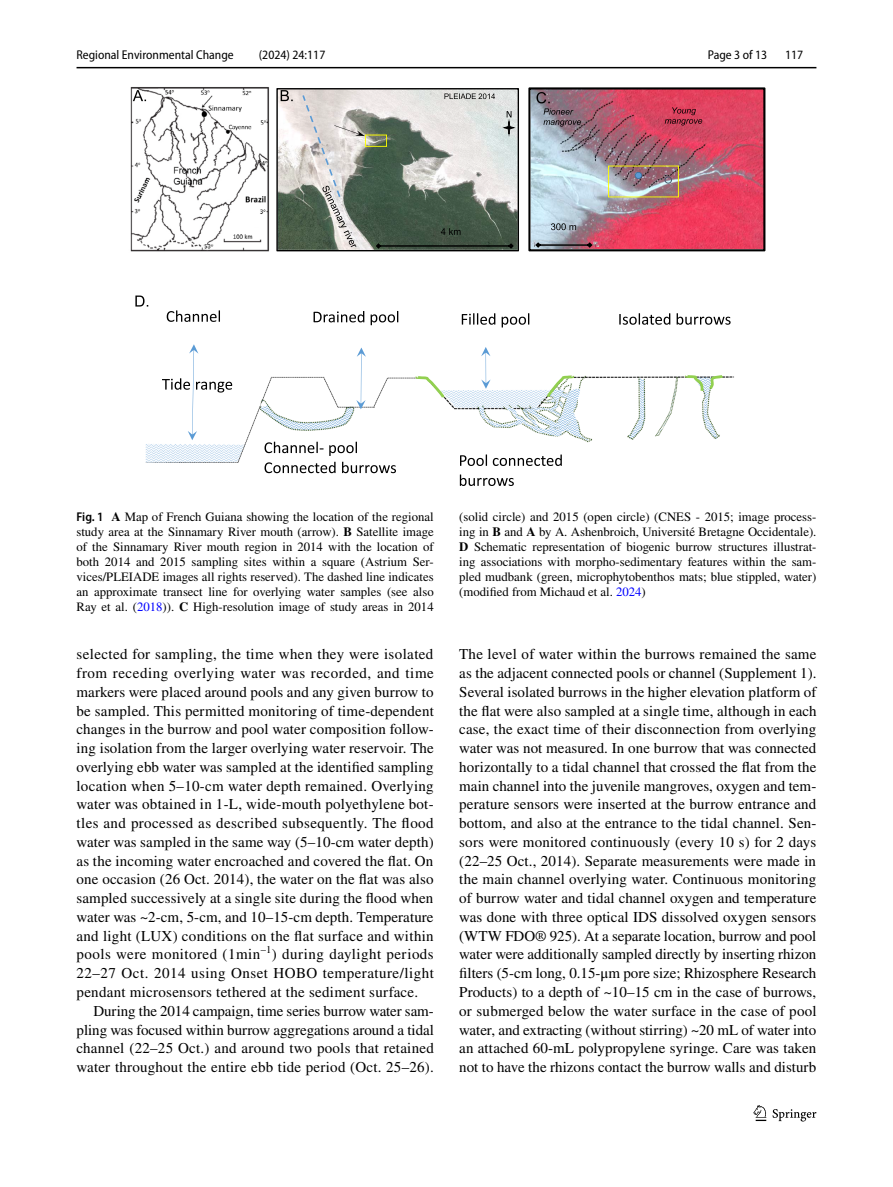
<style>
.page{position:relative;width:893px;height:1187px;background:#fff}
.page>*{position:absolute;margin:0;border:0;box-sizing:border-box;transform-origin:0 0}
.t1{font:15px/18.8px "STIX";letter-spacing:.015em;color:#000;text-align:justify}
.t2{font:12.75px/15px "STIX";color:#000;text-align:justify}
.t3{font:semi-condensed 12.75px "Myriad Pro";color:#000}
.s1{font-family:"Myriad Pro";font-weight:600;font-stretch:semi-condensed}
.s2{font-weight:700}
.s3{color:#00f}
</style>
<div class="page">
<hr style="left:77px;top:67px;width:739px;height:1px;background:#000">
<svg style="left:753px;top:1105px;width:13px;height:15px"></svg>
<svg style="left:773px;top:1109px;width:43px;height:12px"></svg>
<img style="left:130px;top:87px;width:633px;height:375px">
<img style="left:528px;top:87px;width:237px;height:164px">
<svg style="left:133px;top:90px;width:13px;height:11px"></svg>
<svg style="left:167px;top:310px;width:53px;height:12px"></svg>
<svg style="left:356px;top:347px;width:10px;height:62px"></svg>
<svg style="left:481px;top:347px;width:10px;height:42px"></svg>
<svg style="left:462px;top:313px;width:269px;height:14px"></svg>
<svg style="left:460px;top:454px;width:102px;height:12px"></svg>
<svg style="left:460px;top:474px;width:54px;height:12px"></svg>
<svg style="left:314px;top:311px;width:84px;height:14px"></svg>
<svg style="left:265px;top:441px;width:131px;height:32px"></svg>
<svg style="left:162px;top:344px;width:70px;height:96px"></svg>
<svg style="left:685px;top:375px;width:38px;height:16px"></svg>
<svg style="left:415px;top:376px;width:29px;height:21px"></svg>
<svg style="left:547px;top:375px;width:27px;height:22px"></svg>
<svg style="left:135px;top:295px;width:13px;height:11px"></svg>
<svg style="left:276px;top:88px;width:243px;height:163px;background:#989f96"></svg>
<p class="t3" style="left:77px;top:48px;width:159px">Regional Environmental Change</p>
<p class="t3" style="left:259px;top:48px;width:68px">(2024) 24:117</p>
<p class="t3" style="left:708px;top:48px;width:61px">Page 3 of 13</p>
<p class="t3" style="left:785px;top:48px;width:20px">117</p>
<p class="t2" style="left:77px;top:510px;width:359px"><span class="s1">Fig. 1</span> <span class="s2">A</span> Map of French Guiana showing the location of the regional study area at the Sinnamary River mouth (arrow). <span class="s2">B</span> Satellite image of the Sinnamary River mouth region in 2014 with the location of both 2014 and 2015 sampling sites within a square (Astrium Ser&shy;vices/PLEIADE images all rights reserved). The dashed line indicates an approximate transect line for overlying water samples (see also Ray et al. (<span class="s3">2018</span>)). <span class="s2">C</span> High-resolution image of study areas in 2014</p>
<p class="t2" style="left:459px;top:510px;width:359px">(solid circle) and 2015 (open circle) (CNES - 2015; image process&shy;ing in <span class="s2">B</span> and <span class="s2">A</span> by A. Ashenbroich, Université Bretagne Occidentale).<br><span class="s2">D</span> Schematic representation of biogenic burrow structures illustrat&shy;ing associations with morpho-sedimentary features within the sam&shy;pled mudbank (green, microphytobenthos mats; blue stippled, water) (modified from Michaud et al. <span class="s3">2024</span>)</p>
<p class="t1" style="left:77px;top:646px;width:359px">selected for sampling, the time when they were isolated from receding overlying water was recorded, and time markers were placed around pools and any given burrow to be sampled. This permitted monitoring of time-dependent changes in the burrow and pool water composition follow&shy;ing isolation from the larger overlying water reservoir. The overlying ebb water was sampled at the identified sampling location when 5–10-cm water depth remained. Overlying water was obtained in 1-L, wide-mouth polyethylene bot&shy;tles and processed as described subsequently. The flood water was sampled in the same way (5–10-cm water depth) as the incoming water encroached and covered the flat. On one occasion (26 Oct. 2014), the water on the flat was also sampled successively at a single site during the flood when water was ~2-cm, 5-cm, and 10–15-cm depth. Temperature and light (LUX) conditions on the flat surface and within pools were monitored (1min<sup>–1</sup>) during daylight periods 22–27 Oct. 2014 using Onset HOBO temperature/light pendant microsensors tethered at the sediment surface.</p>
<p class="t1" style="left:77px;top:1002px;width:359px;text-indent:17px">During the 2014 campaign, time series burrow water sam&shy;pling was focused within burrow aggregations around a tidal channel (22–25 Oct.) and around two pools that retained water throughout the entire ebb tide period (Oct. 25–26).</p>
<p class="t1" style="left:459px;top:646px;width:359px">The level of water within the burrows remained the same as the adjacent connected pools or channel (Supplement 1).<br>Several isolated burrows in the higher elevation platform of the flat were also sampled at a single time, although in each case, the exact time of their disconnection from overlying water was not measured. In one burrow that was connected horizontally to a tidal channel that crossed the flat from the main channel into the juvenile mangroves, oxygen and tem&shy;perature sensors were inserted at the burrow entrance and bottom, and also at the entrance to the tidal channel. Sen&shy;sors were monitored continuously (every 10 s) for 2 days (22–25 Oct., 2014). Separate measurements were made in the main channel overlying water. Continuous monitoring of burrow water and tidal channel oxygen and temperature was done with three optical IDS dissolved oxygen sensors (WTW FDO® 925). At a separate location, burrow and pool water were additionally sampled directly by inserting rhizon filters (5-cm long, 0.15-μm pore size; Rhizosphere Research Products) to a depth of ~10–15 cm in the case of burrows, or submerged below the water surface in the case of pool water, and extracting (without stirring) ~20 mL of water into an attached 60-mL polypropylene syringe. Care was taken not to have the rhizons contact the burrow walls and disturb</p>
</div>
